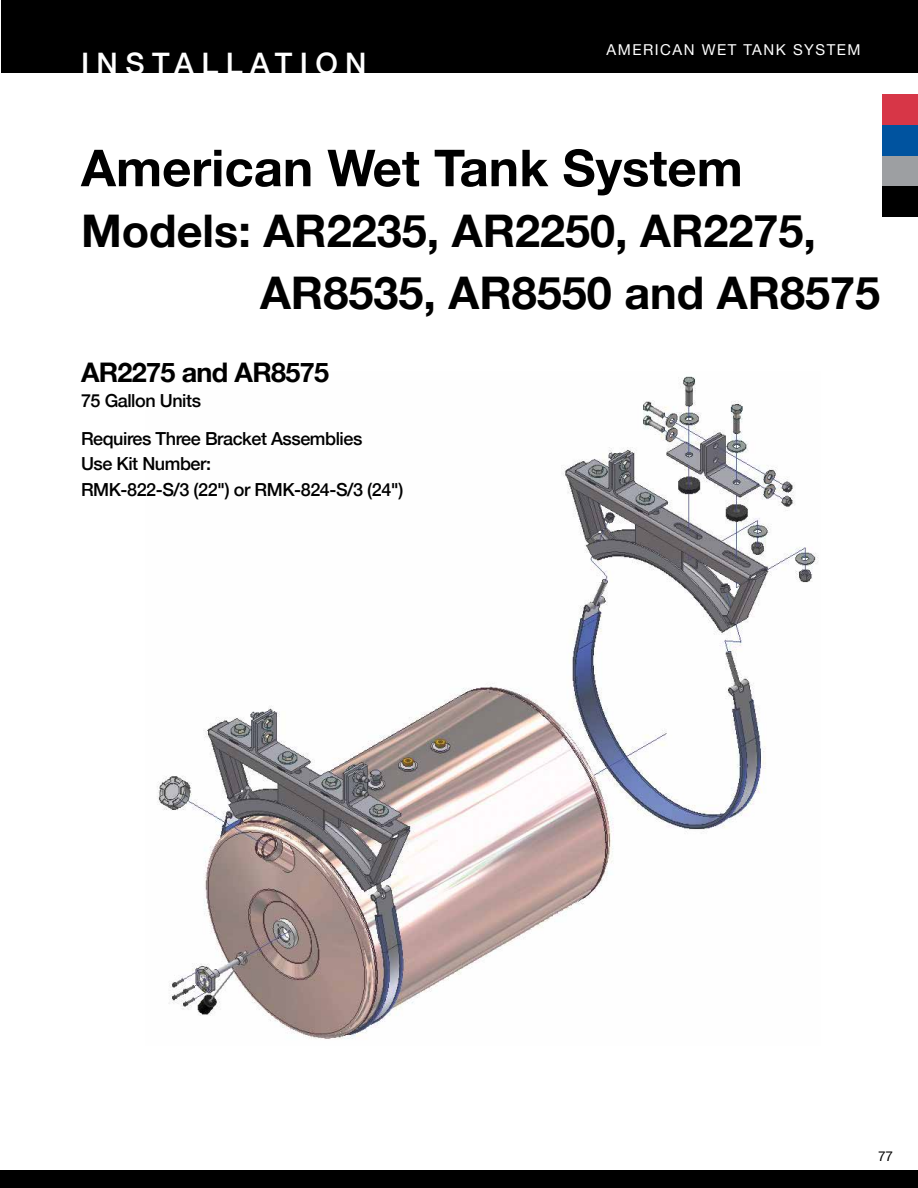
<style>
.page{position:relative;width:918px;height:1188px;background:#fff}
.page>*{position:absolute;margin:0;border:0;box-sizing:border-box;transform-origin:0 0}
.t1{font:700 51px "Helvetica Neue";color:#000}
.t2{font:700 45px/61.2px "Helvetica Neue";color:#000}
.t3{font:500 29.7px "Helvetica Neue";letter-spacing:.25em;color:#fff}
.t4{font:700 27px "Helvetica Neue";letter-spacing:-.025em;color:#000}
.t5{font:500 18px/37.5px "Helvetica Neue";letter-spacing:-.025em;color:#000}
.t6{font:15px "Helvetica Neue";letter-spacing:.1em;color:#fff}
.t7{font:13.5px "Helvetica Neue";color:#000}
</style>
<div class="page">
<div style="left:1px;top:0;width:917px;height:73px;background:#000"></div>
<div style="left:883px;top:95px;width:35px;height:30px;background:#d73647"></div>
<div style="left:883px;top:156px;width:35px;height:30px;background:#9d9fa2"></div>
<div style="left:883px;top:125px;width:35px;height:31px;background:#00539f"></div>
<div style="left:883px;top:186px;width:35px;height:31px;background:#000"></div>
<div style="left:0;top:1170px;width:918px;height:18px;background:#000"></div>
<img style="left:157px;top:376px;width:661px;height:663px">
<h3 class="t3" style="left:81px;top:40px;width:287px">INSTALLATION</h3>
<p class="t6" style="left:607px;top:39px;width:255px">AMERICAN WET TANK SYSTEM</p>
<h1 class="t1" style="left:81px;top:128px;width:663px">American Wet Tank System</h1>
<h2 class="t2" style="left:260px;top:202px;width:622px;text-indent:-179px">Models: AR2235, AR2250, AR2275,<br>AR8535, AR8550 and AR8575</h2>
<h3 class="t4" style="left:81px;top:351px;width:250px">AR2275 and AR8575</h3>
<p class="t5" style="left:81px;top:380px;width:283px">75 Gallon Units<br>Requires Three Bracket Assemblies</p>
<p class="t5" style="left:81px;top:449px;width:324px;line-height:25.5px">Use Kit Number:<br>RMK-822-S/3 (22") or RMK-824-S/3 (24")</p>
<p class="t7" style="left:878px;top:1146px;width:17px">77</p>
</div>
